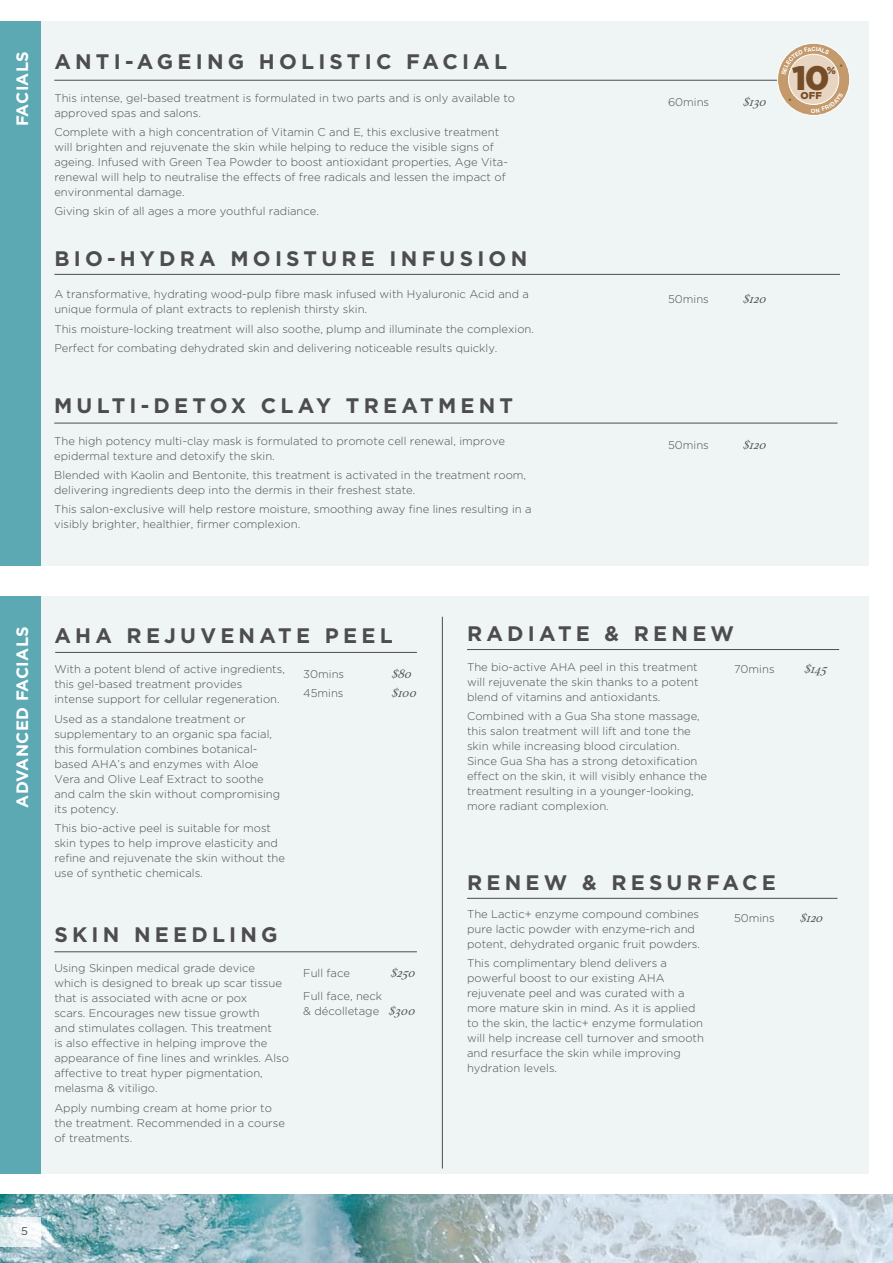
<style>
.page{position:relative;width:893px;height:1263px;background:#fff}
.page>*{position:absolute;margin:0;border:0;box-sizing:border-box;transform-origin:0 0}
.t1{font:900 34.05px "Gotham";color:#754d29}
.t2{font:700 21px "Gotham";letter-spacing:.2em;color:#4d4d4f}
.t3{font:700 16.5px "Gotham";letter-spacing:.02em;color:#fff}
.t4{font:italic 300 13.5px "Addington CF";color:#4d4d4f}
.t5{font:300 11.25px/15px "Gotham";color:#4d4d4f}
.t6{font:11.25px "Gotham";color:#4d4d4f}
.t7{font:900 10.2px "Gotham";color:#754d29}
.t8{font:900 9.9px "Gotham";color:#754d29}
.t9{font:700 5.85px "Helvetica Neue";color:#fff}
.s1{font-family:"Addington CF";font-style:italic;font-size:13.5px}
</style>
<div class="page">
<img style="left:0;top:1195px;width:893px;height:68px">
<svg style="left:0;top:1217px;width:40px;height:29px"></svg>
<div style="left:32px;top:21px;width:837px;height:545px;background:#eff4f4"></div>
<div style="left:0;top:21px;width:40px;height:545px;background:#5ca9b3"></div>
<hr style="left:54px;top:274px;width:786px;height:1px;background:#4d4d4f">
<hr style="left:54px;top:423px;width:783px;height:1px;background:#4d4d4f">
<hr style="left:54px;top:80px;width:784px;height:1px;background:#4d4d4f">
<div style="left:777px;top:43px;width:73px;height:72px;background:#c49a6c;border-radius:50%"></div>
<div style="left:777px;top:43px;width:73px;height:73px;border:1px solid #fff;border-radius:50%"></div>
<div style="left:788px;top:54px;width:51px;height:50px;background:#e7d5c1;border-radius:50%"></div>
<div style="left:788px;top:54px;width:51px;height:51px;border:1px solid #fff;border-radius:50%"></div>
<div style="left:32px;top:596px;width:837px;height:578px;background:#eff4f4"></div>
<div style="left:0;top:596px;width:40px;height:578px;background:#5ca9b3"></div>
<hr style="left:54px;top:951px;width:363px;height:1px;background:#4d4d4f">
<hr style="left:467px;top:649px;width:372px;height:1px;background:#4d4d4f">
<hr style="left:55px;top:652px;width:362px;height:1px;background:#4d4d4f">
<hr style="left:442px;top:617px;width:1px;height:551px;background:#4d4d4f">
<hr style="left:467px;top:898px;width:370px;height:1px;background:#4d4d4f">
<svg style="left:781px;top:47px;width:48px;height:28px"></svg>
<svg style="left:811px;top:92px;width:32px;height:21px"></svg>
<h3 class="t3" style="left:11px;top:126px;width:77px;rotate:-90deg">FACIALS</h3>
<h2 class="t2" style="left:54px;top:47px;width:454px">ANTI-AGEING HOLISTIC FACIAL</h2>
<p class="t5" style="left:54px;top:90px;width:462px">This intense, gel-based treatment is formulated in two parts and is only available to approved spas and salons.</p>
<p class="t5" style="left:54px;top:124px;width:455px">Complete with a high concentration of Vitamin C and E, this exclusive treatment will brighten and rejuvenate the skin while helping to reduce the visible signs of ageing. Infused with Green Tea Powder to boost antioxidant properties, Age Vita&shy;renewal will help to neutralise the effects of free radicals and lessen the impact of environmental damage.</p>
<p class="t5" style="left:54px;top:204px;width:266px">Giving skin of all ages a more youthful radiance.</p>
<h2 class="t2" style="left:54px;top:244px;width:474px">BIO-HYDRA MOISTURE INFUSION</h2>
<p class="t5" style="left:54px;top:287px;width:476px">A transformative, hydrating wood-pulp fibre mask infused with Hyaluronic Acid and a unique formula of plant extracts to replenish thirsty skin.</p>
<p class="t5" style="left:54px;top:319px;width:481px;line-height:19.2px">This moisture-locking treatment will also soothe, plump and illuminate the complexion.<br>Perfect for combating dehydrated skin and delivering noticeable results quickly.</p>
<h2 class="t2" style="left:54px;top:392px;width:460px">MULTI-DETOX CLAY TREATMENT</h2>
<p class="t5" style="left:54px;top:433px;width:452px">The high potency multi-clay mask is formulated to promote cell renewal, improve epidermal texture and detoxify the skin.</p>
<p class="t5" style="left:54px;top:467px;width:473px">Blended with Kaolin and Bentonite, this treatment is activated in the treatment room, delivering ingredients deep into the dermis in their freshest state.</p>
<p class="t5" style="left:54px;top:501px;width:479px">This salon-exclusive will help restore moisture, smoothing away fine lines resulting in a visibly brighter, healthier, firmer complexion.</p>
<p class="t5" style="left:668px;top:94px;width:43px">60mins</p>
<p class="t4" style="left:743px;top:94px;width:25px">$130</p>
<p class="t9" style="left:812px;top:45px;width:6px">C</p>
<h1 class="t1" style="left:792px;top:58px;width:39px">10</h1>
<p class="t7" style="left:827px;top:65px;width:11px">%</p>
<p class="t8" style="left:801px;top:89px;width:23px">OFF</p>
<p class="t5" style="left:668px;top:291px;width:42px">50mins</p>
<p class="t4" style="left:743px;top:291px;width:24px">$120</p>
<p class="t5" style="left:668px;top:437px;width:42px">50mins</p>
<p class="t4" style="left:743px;top:437px;width:24px">$120</p>
<h3 class="t3" style="left:11px;top:807px;width:183px;rotate:-90deg">ADVANCED FACIALS</h3>
<h2 class="t2" style="left:54px;top:621px;width:340px">AHA REJUVENATE PEEL</h2>
<p class="t5" style="left:54px;top:661px;width:232px">With a potent blend of active ingredients, this gel-based treatment provides intense support for cellular regeneration.</p>
<p class="t5" style="left:54px;top:711px;width:227px">Used as a standalone treatment or supplementary to an organic spa facial, this formulation combines botanical&shy;based AHA’s and enzymes with Aloe Vera and Olive Leaf Extract to soothe and calm the skin without compromising its potency.</p>
<p class="t5" style="left:54px;top:820px;width:232px">This bio-active peel is suitable for most skin types to help improve elasticity and refine and rejuvenate the skin without the use of synthetic chemicals.</p>
<p class="t5" style="left:303px;top:666px;width:42px">30mins</p>
<p class="t4" style="left:392px;top:665px;width:21px">$80</p>
<p class="t5" style="left:303px;top:685px;width:42px">45mins</p>
<p class="t4" style="left:392px;top:685px;width:26px">$100</p>
<h2 class="t2" style="left:54px;top:921px;width:225px">SKIN NEEDLING</h2>
<p class="t5" style="left:54px;top:961px;width:236px">Using Skinpen medical grade device which is designed to break up scar tissue that is associated with acne or pox<br>scars. Encourages new tissue growth<br>and stimulates collagen. This treatment<br>is also effective in helping improve the appearance of fine lines and wrinkles. Also affective to treat hyper pigmentation, melasma &amp; vitiligo.</p>
<p class="t5" style="left:54px;top:1100px;width:232px">Apply numbing cream at home prior to the treatment. Recommended in a course of treatments.</p>
<p class="t5" style="left:303px;top:965px;width:48px">Full face</p>
<p class="t4" style="left:391px;top:964px;width:26px">$250</p>
<p class="t5" style="left:303px;top:988px;width:113px">Full face, neck<br>&amp; décolletage <span class="s1">$300</span></p>
<p class="t6" style="left:21px;top:1224px;width:8px">5</p>
<h2 class="t2" style="left:467px;top:620px;width:269px">RADIATE &amp; RENEW</h2>
<p class="t5" style="left:467px;top:659px;width:233px;text-align:justify">The bio-active AHA peel in this treatment will rejuvenate the skin thanks to a potent blend of vitamins and antioxidants.</p>
<p class="t5" style="left:467px;top:709px;width:242px">Combined with a Gua Sha stone massage, this salon treatment will lift and tone the skin while increasing blood circulation.<br>Since Gua Sha has a strong detoxification effect on the skin, it will visibly enhance the treatment resulting in a younger-looking, more radiant complexion.</p>
<p class="t5" style="left:734px;top:661px;width:42px">70mins</p>
<p class="t4" style="left:804px;top:661px;width:24px">$145</p>
<h2 class="t2" style="left:467px;top:868px;width:310px">RENEW &amp; RESURFACE</h2>
<p class="t5" style="left:467px;top:906px;width:235px">The Lactic+ enzyme compound combines pure lactic powder with enzyme-rich and potent, dehydrated organic fruit powders.</p>
<p class="t5" style="left:467px;top:955px;width:238px">This complimentary blend delivers a powerful boost to our existing AHA rejuvenate peel and was curated with a more mature skin in mind. As it is applied to the skin, the lactic+ enzyme formulation will help increase cell turnover and smooth and resurface the skin while improving hydration levels.</p>
<p class="t5" style="left:734px;top:910px;width:42px">50mins</p>
<p class="t4" style="left:800px;top:910px;width:24px">$120</p>
</div>
